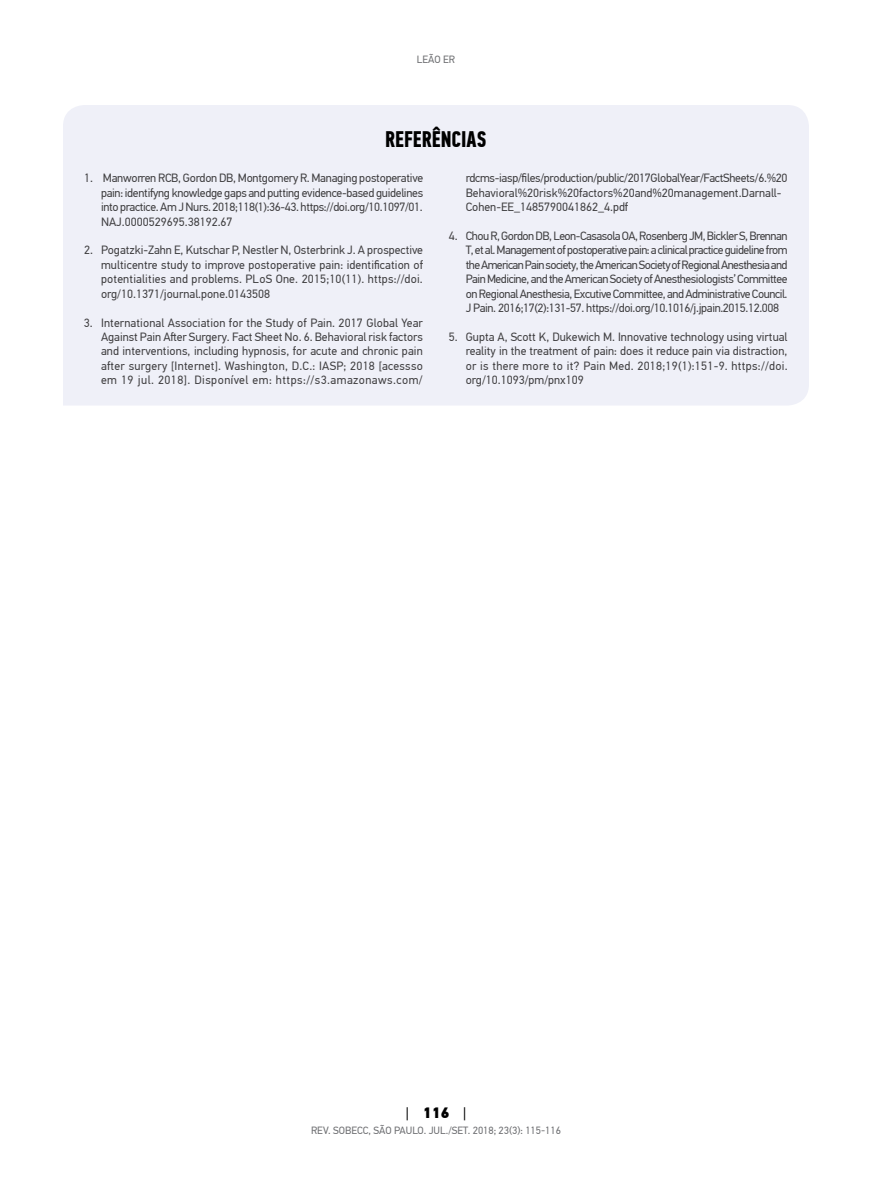
<style>
.page{position:relative;width:893px;height:1191px;background:#fff}
.page>*{position:absolute;margin:0;border:0;box-sizing:border-box;transform-origin:0 0}
.t1{font:700 22.5px "PF Din Text Comp Pro";color:#000}
.t2{font:900 15px "PF Din Text Pro";color:#000}
.t3{font:12px/14.4px "PF Din Text Pro";color:#414042;text-align:justify}
.t4{font:10.5px "PF Din Text Pro";color:#6d6e71}
.s1{font-weight:400}
</style>
<div class="page">
<div style="left:63px;top:105px;width:746px;height:300px;background:#eff0f8"></div>
<p class="t4" style="left:417px;top:53px;width:40px">Leão ER</p>
<h1 class="t1" style="left:385px;top:126px;width:103px">REFERÊNCIAS</h1>
<p class="t3" style="left:101px;top:171px;width:324px;text-indent:-17px">1. Manworren RCB, Gordon DB, Montgomery R. Managing postoperative pain: identifyng knowledge gaps and putting evidence-based guidelines into practice. Am J Nurs. 2018;118(1):36-43. https://doi.org/10.1097/01.<br>NAJ.0000529695.38192.67</p>
<p class="t3" style="left:101px;top:243px;width:324px;text-indent:-17px">2. Pogatzki-Zahn E, Kutschar P, Nestler N, Osterbrink J. A prospective multicentre study to improve postoperative pain: identification of potentialities and problems. PLoS One. 2015;10(11). https://doi. org/10.1371/journal.pone.0143508</p>
<p class="t3" style="left:101px;top:315px;width:324px;text-indent:-17px">3. International Association for the Study of Pain. 2017 Global Year Against Pain After Surgery. Fact Sheet No. 6. Behavioral risk factors and interventions, including hypnosis, for acute and chronic pain after surgery [Internet]. Washington, D.C.: IASP; 2018 [acessso em 19 jul. 2018]. Disponível em: https://s3.amazonaws.com/</p>
<p class="t3" style="left:466px;top:171px;width:323px;text-align:left">rdcms-iasp/files/production/public/2017GlobalYear/FactSheets/6.%20<br>Behavioral%20risk%20factors%20and%20management.Darnall-<br>Cohen-EE_1485790041862_4.pdf</p>
<p class="t3" style="left:466px;top:229px;width:323px;text-indent:-17px">4. Chou R, Gordon DB, Leon-Casasola OA, Rosenberg JM, Bickler S, Brennan T, et al. Management of postoperative pain: a clinical practice guideline from the American Pain society, the American Society of Regional Anesthesia and Pain Medicine, and the American Society of Anesthesiologists’ Committee on Regional Anesthesia, Excutive Committee, and Administrative Council.<br>J Pain. 2016;17(2):131-57. https://doi.org/10.1016/j.jpain.2015.12.008</p>
<p class="t3" style="left:466px;top:330px;width:323px;text-indent:-17px">5. Gupta A, Scott K, Dukewich M. Innovative technology using virtual reality in the treatment of pain: does it reduce pain via distraction, or is there more to it? Pain Med. 2018;19(1):151-9. https://doi. org/10.1093/pm/pnx109</p>
<p class="t2" style="left:406px;top:1102px;width:62px"><span class="s1">|</span> 116 <span class="s1">|</span></p>
<p class="t4" style="left:311px;top:1124px;width:251px">Rev. SOBECC, São Paulo. JUL./SET. 2018; 23(3): 115-116</p>
</div>
